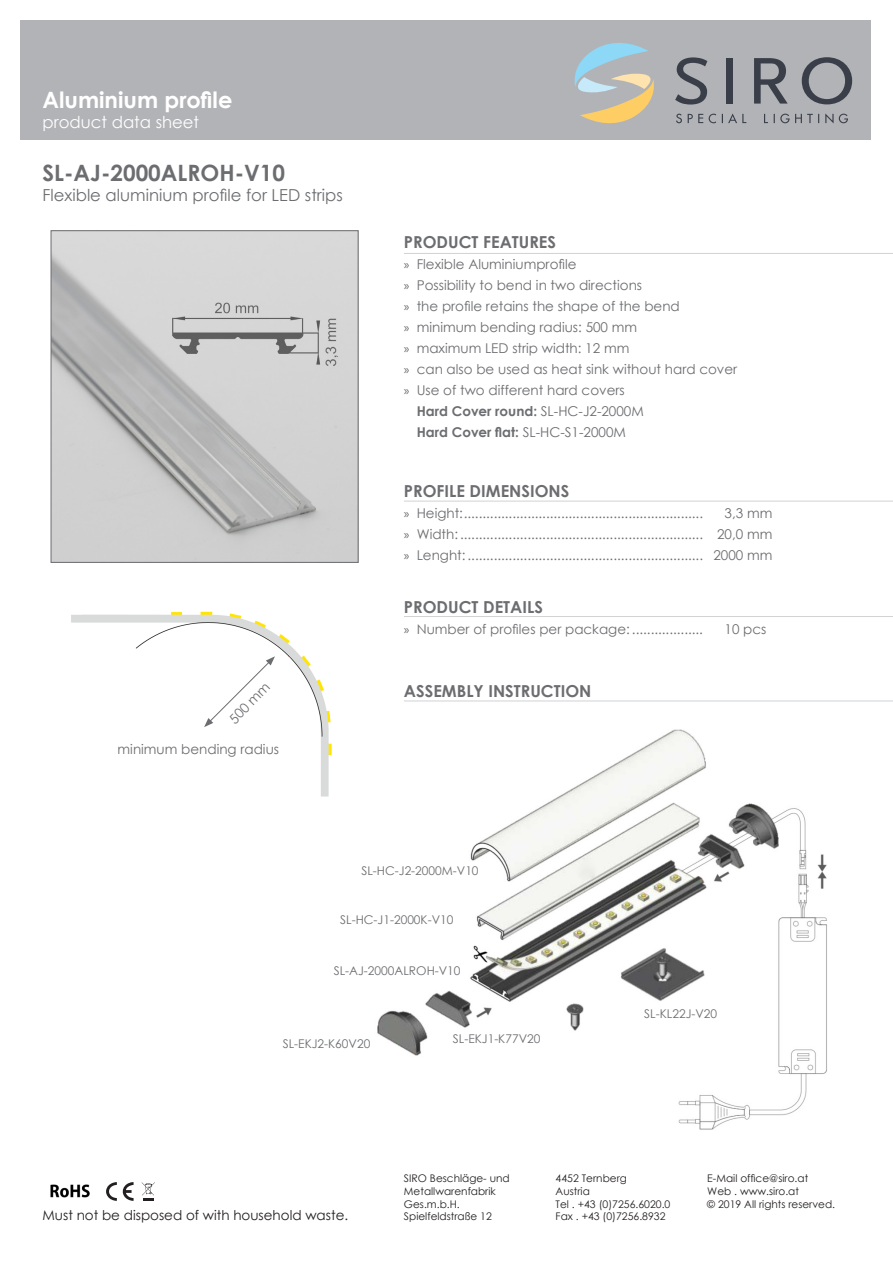
<style>
.page{position:relative;width:893px;height:1263px;background:#fff}
.page>*{position:absolute;margin:0;border:0;box-sizing:border-box;transform-origin:0 0}
.t1{font:700 22.5px "Century Gothic";color:#6c6d70}
.t2{font:700 22.5px "Century Gothic";color:#fff}
.t3{font:700 16.5px "Century Gothic";color:#6c6d70}
.t4{font:16.5px "Century Gothic";color:#6c6d70}
.t5{font:16.5px "Century Gothic";color:#fff}
.t6{font:13.5px/21px "Century Gothic";color:#6c6d70}
.t7{font:13.5px "Century Gothic";color:#231f20}
.t8{font:12px "Century Gothic";color:#6c6d70}
.t9{font:10.5px/12.6px "Century Gothic";color:#231f20}
.s1{font-family:"Myriad Pro"}
.s2{font-weight:700}
</style>
<div class="page">
<div style="left:21px;top:21px;width:850px;height:119px;background:#b2b3b7"></div>
<svg style="left:574px;top:43px;width:80px;height:81px"></svg>
<div style="left:726px;top:58px;width:6px;height:46px;background:#393e49"></div>
<svg style="left:802px;top:57px;width:50px;height:47px"></svg>
<svg style="left:754px;top:58px;width:34px;height:46px"></svg>
<svg style="left:675px;top:57px;width:32px;height:48px"></svg>
<svg style="left:676px;top:113px;width:172px;height:10px"></svg>
<hr style="left:404px;top:501px;width:489px;height:1px;background:#d1d2d4">
<img style="left:50px;top:1184px;width:40px;height:14px">
<svg style="left:106px;top:1182px;width:27px;height:19px"></svg>
<svg style="left:142px;top:1182px;width:13px;height:19px"></svg>
<hr style="left:404px;top:253px;width:489px;height:1px;background:#d1d2d4">
<img style="left:71px;top:611px;width:261px;height:186px">
<img style="left:53px;top:232px;width:303px;height:329px">
<div style="left:51px;top:230px;width:307px;height:333px;border:1px solid #6c6d70"></div>
<hr style="left:404px;top:701px;width:489px;height:1px;background:#d1d2d4">
<hr style="left:404px;top:616px;width:489px;height:1px;background:#d1d2d4">
<svg style="left:204px;top:656px;width:71px;height:71px"></svg>
<img style="left:377px;top:729px;width:450px;height:401px">
<p class="t2" style="left:43px;top:83px;width:191px">Aluminium profile</p>
<p class="t5" style="left:43px;top:111px;width:158px">product data sheet</p>
<p class="t1" style="left:43px;top:156px;width:244px">SL-AJ-2000ALROH-V10</p>
<p class="t4" style="left:43px;top:183px;width:302px">Flexible aluminium profile for LED strips</p>
<p class="t6" style="left:224px;top:714px;width:53px;rotate:-46deg">500 mm</p>
<p class="t6" style="left:118px;top:739px;width:163px">minimum bending radius</p>
<p class="t3" style="left:404px;top:230px;width:154px">PRODUCT FEATURES</p>
<p class="t6" style="left:404px;top:254px;width:174px"><span class="s1">»</span> Flexible Aluminiumprofile</p>
<p class="t6" style="left:404px;top:275px;width:240px"><span class="s1">»</span> Possibility to bend in two directions</p>
<p class="t6" style="left:404px;top:296px;width:277px"><span class="s1">»</span> the profile retains the shape of the bend</p>
<p class="t6" style="left:404px;top:317px;width:235px"><span class="s1">»</span> minimum bending radius: 500 mm</p>
<p class="t6" style="left:404px;top:338px;width:227px"><span class="s1">»</span> maximum LED strip width: 12 mm</p>
<p class="t6" style="left:404px;top:359px;width:335px"><span class="s1">»</span> can also be used as heat sink without hard cover</p>
<p class="t6" style="left:417px;top:380px;width:229px;text-indent:-13px"><span class="s1">»</span> Use of two different hard covers<br><span class="s2">Hard Cover round:</span> SL-HC-J2-2000M<br><span class="s2">Hard Cover flat:</span> SL-HC-S1-2000M</p>
<p class="t3" style="left:404px;top:479px;width:167px">PROFILE DIMENSIONS</p>
<p class="t6" style="left:404px;top:503px;width:301px"><span class="s1">»</span> Height:................................................................</p>
<p class="t6" style="left:725px;top:503px;width:49px">3,3 mm</p>
<p class="t6" style="left:404px;top:524px;width:370px"><span class="s1">»</span> Width:................................................................. 20,0 mm</p>
<p class="t6" style="left:404px;top:545px;width:370px"><span class="s1">»</span> Lenght: ............................................................... 2000 mm</p>
<p class="t3" style="left:404px;top:594px;width:140px">PRODUCT DETAILS</p>
<p class="t6" style="left:404px;top:618px;width:301px"><span class="s1">»</span> Number of profiles per package: ...................</p>
<p class="t6" style="left:725px;top:618px;width:43px">10 pcs</p>
<p class="t3" style="left:404px;top:678px;width:189px">ASSEMBLY INSTRUCTION</p>
<p class="t8" style="left:361px;top:863px;width:119px">SL-HC-J2-2000M-V10</p>
<p class="t8" style="left:340px;top:912px;width:115px">SL-HC-J1-2000K-V10</p>
<p class="t8" style="left:334px;top:963px;width:128px">SL-AJ-2000ALROH-V10</p>
<p class="t8" style="left:283px;top:1035px;width:89px">SL-EKJ2-K60V20</p>
<p class="t8" style="left:453px;top:1031px;width:89px">SL-EKJ1-K77V20</p>
<p class="t8" style="left:644px;top:1005px;width:74px">SL-KL22J-V20</p>
<p class="t7" style="left:43px;top:1206px;width:307px">Must not be disposed of with household waste.</p>
<p class="t9" style="left:404px;top:1172px;width:107px">SIRO Beschläge- und<br>Metallwarenfabrik<br>Ges.m.b.H.</p>
<p class="t9" style="left:404px;top:1210px;width:89px">Spielfeldstraße 12</p>
<p class="t9" style="left:556px;top:1172px;width:73px">4452 Ternberg</p>
<p class="t9" style="left:556px;top:1185px;width:36px">Austria</p>
<p class="t9" style="left:556px;top:1197px;width:116px">Tel . +43 (0)7256.6020.0</p>
<p class="t9" style="left:556px;top:1210px;width:111px">Fax . +43 (0)7256.8932</p>
<p class="t9" style="left:707px;top:1172px;width:102px">E-Mail office@siro.at</p>
<p class="t9" style="left:707px;top:1185px;width:93px">Web . www.siro.at</p>
<p class="t9" style="left:707px;top:1197px;width:129px">© 2019 All rights reserved.</p>
</div>
